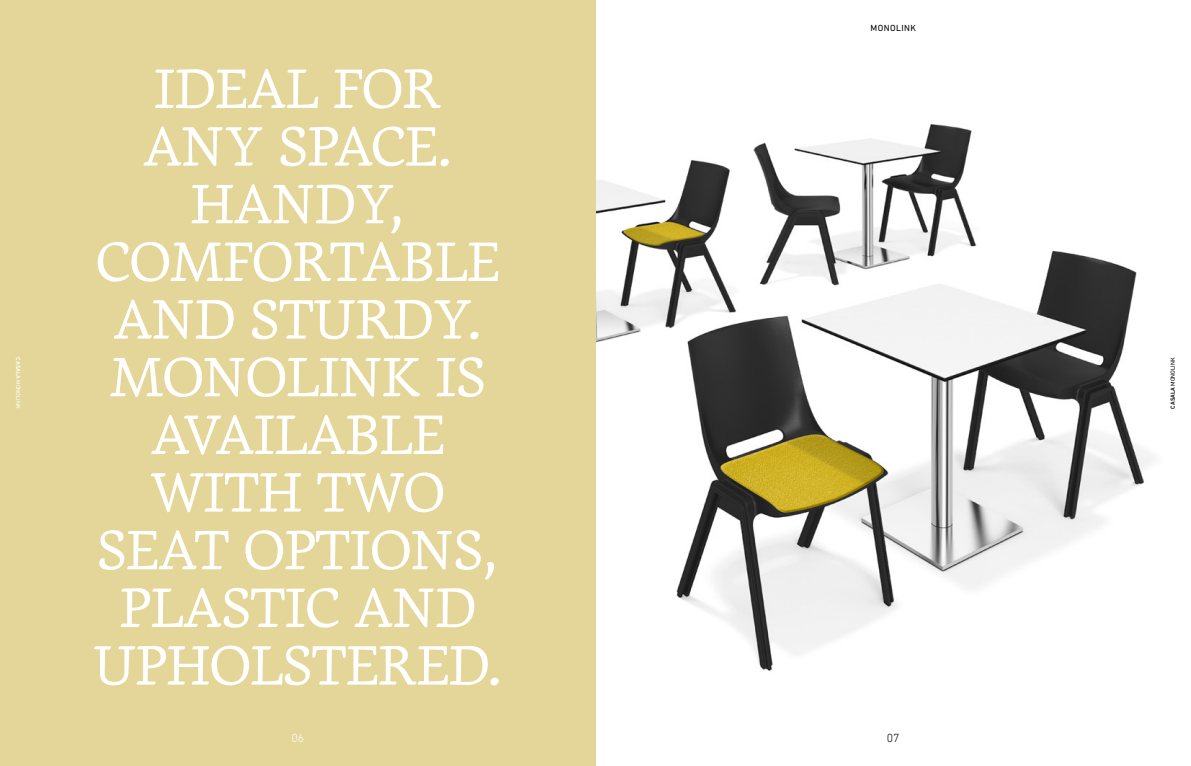
<style>
.page{position:relative;width:1191px;height:766px;background:#fff}
.page>*{position:absolute;margin:0;border:0;box-sizing:border-box;transform-origin:0 0}
.t1{font:300 54px/57.6px "Dederon LOT";letter-spacing:-.025em;color:#fff;text-align:center}
.t2{font:300 12px "DIN Next LT Pro";color:#000}
.t3{font:300 12px "DIN Next LT Pro";color:#fff}
.t4{font:9px "DIN Next LT Pro";letter-spacing:.05em;color:#000}
.t5{font:6px "DIN Next LT Pro";color:#000}
.t6{font:6px "DIN Next LT Pro";color:#fff}
.s1{font-weight:500}
</style>
<div class="page">
<img style="left:595px;top:93px;width:559px;height:581px">
<div style="left:0;top:0;width:595px;height:765px;background:#e4d698"></div>
<p class="t6" style="left:22px;top:357px;width:53px;rotate:90deg"><span class="s1">CASALA</span> MONOLINK</p>
<p class="t1" style="left:93px;top:60px;width:411px">IDEAL FOR<br>ANY SPACE.<br>HANDY,<br>COMFORTABLE<br>AND STURDY.<br>MONOLINK IS<br>AVAILABLE<br>WITH TWO<br>SEAT OPTIONS,<br>PLASTIC AND<br>UPHOLSTERED.</p>
<p class="t3" style="left:291px;top:730px;width:14px">06</p>
<p class="t4" style="left:870px;top:23px;width:47px">MONOLINK</p>
<p class="t2" style="left:887px;top:730px;width:14px">07</p>
<p class="t5" style="left:1169px;top:408px;width:53px;rotate:-90deg"><span class="s1">CASALA</span> MONOLINK</p>
</div>
